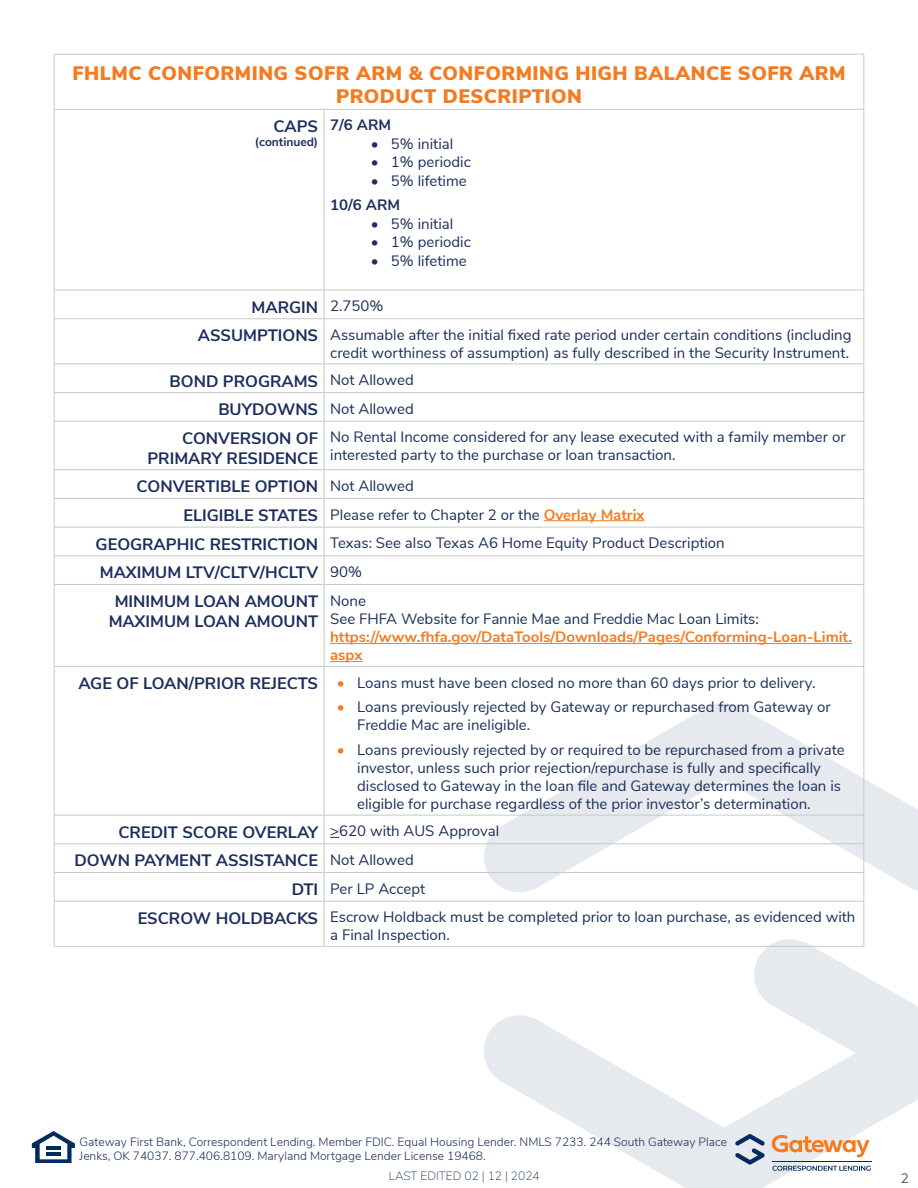
<style>
.page{position:relative;width:918px;height:1188px;background:#fff}
.page>*{position:absolute;margin:0;border:0;box-sizing:border-box;transform-origin:0 0}
.t1{font:900 19.5px/23.4px "Nunito Sans";letter-spacing:.025em;color:#f47b20;text-align:center}
.t2{font:700 16.5px/19.8px "Nunito Sans";color:#1b2e5c;text-align:right}
.t3{font:15px/18px "Nunito Sans";color:#1b2e5c}
.t4{font:700 15px/18px "Nunito Sans";color:#f47b20}
.t5{font:700 15px "Nunito Sans";color:#1b2e5c}
.t6{font:300 13.5px "Nunito Sans";color:#1b2e5c}
.t7{font:300 12px/14.4px "Nunito Sans";color:#1b2e5c}
.t8{font:200 12px "Nunito Sans";color:#1b2e5c}
.t9{font:700 12px "Nunito Sans";color:#1b2e5c}
.s1{font-weight:400;font-size:15px}
.s2{font-weight:700;font-size:16.5px}
.s3{font-weight:700;color:#f47b20}
.s4{color:#f47b20}
</style>
<div class="page">
<svg style="left:484px;top:703px;width:434px;height:194px"></svg>
<svg style="left:484px;top:934px;width:434px;height:254px"></svg>
<svg style="left:32px;top:1131px;width:43px;height:32px"></svg>
<hr style="left:46px;top:1146px;width:15px;height:4px;background:#002b5e">
<hr style="left:46px;top:1152px;width:15px;height:3px;background:#002b5e">
<svg style="left:772px;top:1135px;width:98px;height:22px"></svg>
<svg style="left:735px;top:1134px;width:30px;height:31px"></svg>
<svg style="left:772px;top:1166px;width:99px;height:5px"></svg>
<hr style="left:772px;top:1161px;width:99px;height:1px;background:#002b5e">
<hr style="left:54px;top:54px;width:270px;height:1px;background:#c7c8ca">
<hr style="left:54px;top:54px;width:1px;height:55px;background:#c7c8ca">
<hr style="left:324px;top:54px;width:540px;height:1px;background:#c7c8ca">
<hr style="left:864px;top:54px;width:1px;height:55px;background:#c7c8ca">
<hr style="left:54px;top:109px;width:270px;height:1px;background:#c7c8ca">
<hr style="left:54px;top:109px;width:1px;height:181px;background:#c7c8ca">
<hr style="left:324px;top:109px;width:540px;height:1px;background:#c7c8ca">
<hr style="left:324px;top:109px;width:1px;height:181px;background:#c7c8ca">
<hr style="left:864px;top:109px;width:1px;height:181px;background:#c7c8ca">
<hr style="left:54px;top:290px;width:270px;height:1px;background:#c7c8ca">
<svg style="left:54px;top:290px;width:1px;height:28px"></svg>
<hr style="left:324px;top:290px;width:540px;height:1px;background:#c7c8ca">
<svg style="left:324px;top:290px;width:1px;height:28px"></svg>
<svg style="left:864px;top:290px;width:1px;height:29px"></svg>
<hr style="left:54px;top:318px;width:270px;height:1px;background:#c7c8ca">
<hr style="left:54px;top:319px;width:1px;height:45px;background:#c7c8ca">
<hr style="left:324px;top:318px;width:540px;height:1px;background:#c7c8ca">
<hr style="left:324px;top:319px;width:1px;height:45px;background:#c7c8ca">
<hr style="left:864px;top:319px;width:1px;height:45px;background:#c7c8ca">
<hr style="left:54px;top:364px;width:270px;height:1px;background:#c7c8ca">
<hr style="left:324px;top:364px;width:540px;height:1px;background:#c7c8ca">
<hr style="left:54px;top:392px;width:270px;height:1px;background:#c7c8ca">
<svg style="left:54px;top:364px;width:1px;height:57px"></svg>
<hr style="left:324px;top:392px;width:540px;height:1px;background:#c7c8ca">
<svg style="left:324px;top:364px;width:1px;height:57px"></svg>
<svg style="left:864px;top:364px;width:1px;height:57px"></svg>
<hr style="left:54px;top:421px;width:270px;height:1px;background:#c7c8ca">
<hr style="left:54px;top:421px;width:1px;height:49px;background:#c7c8ca">
<hr style="left:324px;top:421px;width:540px;height:1px;background:#c7c8ca">
<hr style="left:324px;top:421px;width:1px;height:49px;background:#c7c8ca">
<hr style="left:864px;top:421px;width:1px;height:49px;background:#c7c8ca">
<hr style="left:54px;top:469px;width:270px;height:1px;background:#c7c8ca">
<hr style="left:324px;top:469px;width:540px;height:1px;background:#c7c8ca">
<hr style="left:54px;top:498px;width:270px;height:1px;background:#c7c8ca">
<hr style="left:324px;top:498px;width:540px;height:1px;background:#c7c8ca">
<hr style="left:54px;top:527px;width:270px;height:1px;background:#c7c8ca">
<hr style="left:324px;top:527px;width:540px;height:1px;background:#c7c8ca">
<hr style="left:54px;top:556px;width:270px;height:1px;background:#c7c8ca">
<svg style="left:54px;top:470px;width:1px;height:114px"></svg>
<hr style="left:324px;top:556px;width:540px;height:1px;background:#c7c8ca">
<svg style="left:324px;top:470px;width:1px;height:114px"></svg>
<svg style="left:864px;top:470px;width:1px;height:114px"></svg>
<hr style="left:54px;top:584px;width:270px;height:1px;background:#c7c8ca">
<hr style="left:54px;top:585px;width:1px;height:81px;background:#c7c8ca">
<hr style="left:324px;top:584px;width:540px;height:1px;background:#c7c8ca">
<hr style="left:324px;top:585px;width:1px;height:81px;background:#c7c8ca">
<hr style="left:864px;top:585px;width:1px;height:81px;background:#c7c8ca">
<hr style="left:54px;top:666px;width:270px;height:1px;background:#c7c8ca">
<hr style="left:54px;top:667px;width:1px;height:148px;background:#c7c8ca">
<hr style="left:324px;top:666px;width:540px;height:1px;background:#c7c8ca">
<hr style="left:324px;top:667px;width:1px;height:148px;background:#c7c8ca">
<hr style="left:864px;top:667px;width:1px;height:148px;background:#c7c8ca">
<hr style="left:54px;top:815px;width:270px;height:1px;background:#c7c8ca">
<hr style="left:324px;top:815px;width:540px;height:1px;background:#c7c8ca">
<hr style="left:54px;top:844px;width:270px;height:1px;background:#c7c8ca">
<hr style="left:324px;top:844px;width:540px;height:1px;background:#c7c8ca">
<hr style="left:54px;top:872px;width:270px;height:1px;background:#c7c8ca">
<svg style="left:54px;top:816px;width:1px;height:85px"></svg>
<hr style="left:324px;top:872px;width:540px;height:1px;background:#c7c8ca">
<svg style="left:864px;top:815px;width:1px;height:86px"></svg>
<hr style="left:54px;top:901px;width:270px;height:1px;background:#c7c8ca">
<hr style="left:54px;top:901px;width:1px;height:45px;background:#c7c8ca">
<hr style="left:324px;top:901px;width:540px;height:1px;background:#c7c8ca">
<hr style="left:324px;top:901px;width:1px;height:45px;background:#c7c8ca">
<hr style="left:864px;top:901px;width:1px;height:45px;background:#c7c8ca">
<hr style="left:54px;top:946px;width:270px;height:1px;background:#c7c8ca">
<hr style="left:324px;top:946px;width:540px;height:1px;background:#c7c8ca">
<hr style="left:544px;top:520px;width:100px;height:1px;background:#f47b20">
<hr style="left:330px;top:643px;width:522px;height:1px;background:#f47b20">
<hr style="left:330px;top:661px;width:32px;height:1px;background:#f47b20">
<svg style="left:324px;top:815px;width:15px;height:86px"></svg>
<h1 class="t1" style="left:73px;top:61px;width:774px">FHLMC CONFORMING SOFR ARM &amp; CONFORMING HIGH BALANCE SOFR ARM<br>PRODUCT DESCRIPTION</h1>
<p class="t2" style="left:274px;top:115px;width:46px">CAPS</p>
<p class="t9" style="left:255px;top:133px;width:65px">(continued)</p>
<p class="t5" style="left:330px;top:114px;width:62px">7/6 ARM</p>
<p class="t3" style="left:371px;top:134px;width:84px">• 5% initial</p>
<p class="t3" style="left:371px;top:152px;width:102px">• 1% periodic</p>
<p class="t3" style="left:371px;top:171px;width:97px">• 5% lifetime</p>
<p class="t5" style="left:330px;top:194px;width:71px">10/6 ARM</p>
<p class="t3" style="left:371px;top:214px;width:84px">• 5% initial</p>
<p class="t3" style="left:371px;top:232px;width:102px">• 1% periodic</p>
<p class="t3" style="left:371px;top:251px;width:97px">• 5% lifetime</p>
<p class="t2" style="left:252px;top:296px;width:133px">MARGIN <span class="s1">2.750%</span></p>
<p class="t3" style="left:198px;top:325px;width:655px;text-align:right"><span class="s2">ASSUMPTIONS</span> Assumable after the initial fixed rate period under certain conditions (including credit worthiness of assumption) as fully described in the Security Instrument.</p>
<p class="t2" style="left:170px;top:370px;width:246px">BOND PROGRAMS <span class="s1">Not Allowed</span></p>
<p class="t3" style="left:218px;top:399px;width:197px"><span class="s2">BUYDOWNS</span> Not Allowed</p>
<p class="t2" style="left:147px;top:427px;width:172px">CONVERSION OF<br>PRIMARY RESIDENCE</p>
<p class="t3" style="left:330px;top:427px;width:517px">No Rental Income considered for any lease executed with a family member or interested party to the purchase or loan transaction.</p>
<p class="t2" style="left:137px;top:476px;width:279px">CONVERTIBLE OPTION <span class="s1">Not Allowed</span></p>
<p class="t3" style="left:96px;top:499px;width:631px;line-height:28.7px;text-align:center"><span class="s2">ELIGIBLE STATES</span> Please refer to Chapter 2 or the <span class="s3">Overlay Matrix<br></span><span class="s2">GEOGRAPHIC RESTRICTION</span> Texas: See also Texas A6 Home Equity Product Description</p>
<p class="t2" style="left:115px;top:557px;width:249px;line-height:28.7px;text-align:left;text-indent:-15px">MAXIMUM LTV/CLTV/HCLTV <span class="s1">90%<br></span>MINIMUM LOAN AMOUNT</p>
<p class="t2" style="left:109px;top:610px;width:211px">MAXIMUM LOAN AMOUNT</p>
<p class="t3" style="left:330px;top:590px;width:430px;line-height:18.5px">None<br>See FHFA Website for Fannie Mae and Freddie Mac Loan Limits:</p>
<p class="t4" style="left:330px;top:627px;width:523px">https://www.fhfa.gov/DataTools/Downloads/Pages/Conforming-Loan-Limit. aspx</p>
<p class="t3" style="left:78px;top:672px;width:739px"><span class="s2">AGE OF LOAN/PRIOR REJECTS</span> <span class="s4">•</span> Loans must have been closed no more than 60 days prior to delivery.</p>
<p class="t3" style="left:357px;top:697px;width:475px;text-indent:-20px"><span class="s4">•</span> Loans previously rejected by Gateway or repurchased from Gateway or<br>Freddie Mac are ineligible.</p>
<p class="t3" style="left:357px;top:740px;width:489px;text-indent:-20px"><span class="s4">•</span> Loans previously rejected by or required to be repurchased from a private investor, unless such prior rejection/repurchase is fully and specifically disclosed to Gateway in the loan file and Gateway determines the loan is eligible for purchase regardless of the prior investor’s determination.</p>
<p class="t3" style="left:118px;top:821px;width:382px"><span class="s2">CREDIT SCORE OVERLAY</span> &gt;620 with AUS Approval</p>
<p class="t2" style="left:75px;top:850px;width:341px">DOWN PAYMENT ASSISTANCE <span class="s1">Not Allowed</span></p>
<p class="t3" style="left:138px;top:873px;width:719px;line-height:28.7px;text-indent:154px"><span class="s2">DTI</span> Per LP Accept<br><span class="s2">ESCROW HOLDBACKS</span> Escrow Holdback must be completed prior to loan purchase, as evidenced with</p>
<p class="t3" style="left:330px;top:925px;width:121px">a Final Inspection.</p>
<p class="t7" style="left:80px;top:1133px;width:649px">Gateway First Bank, Correspondent Lending. Member FDIC. Equal Housing Lender. NMLS 7233. 244 South Gateway Place<br>Jenks, OK 74037. 877.406.8109. Maryland Mortgage Lender License 19468.</p>
<p class="t8" style="left:389px;top:1167px;width:152px">LAST EDITED 02 | 12 | 2024</p>
<p class="t6" style="left:901px;top:1169px;width:10px">2</p>
</div>
